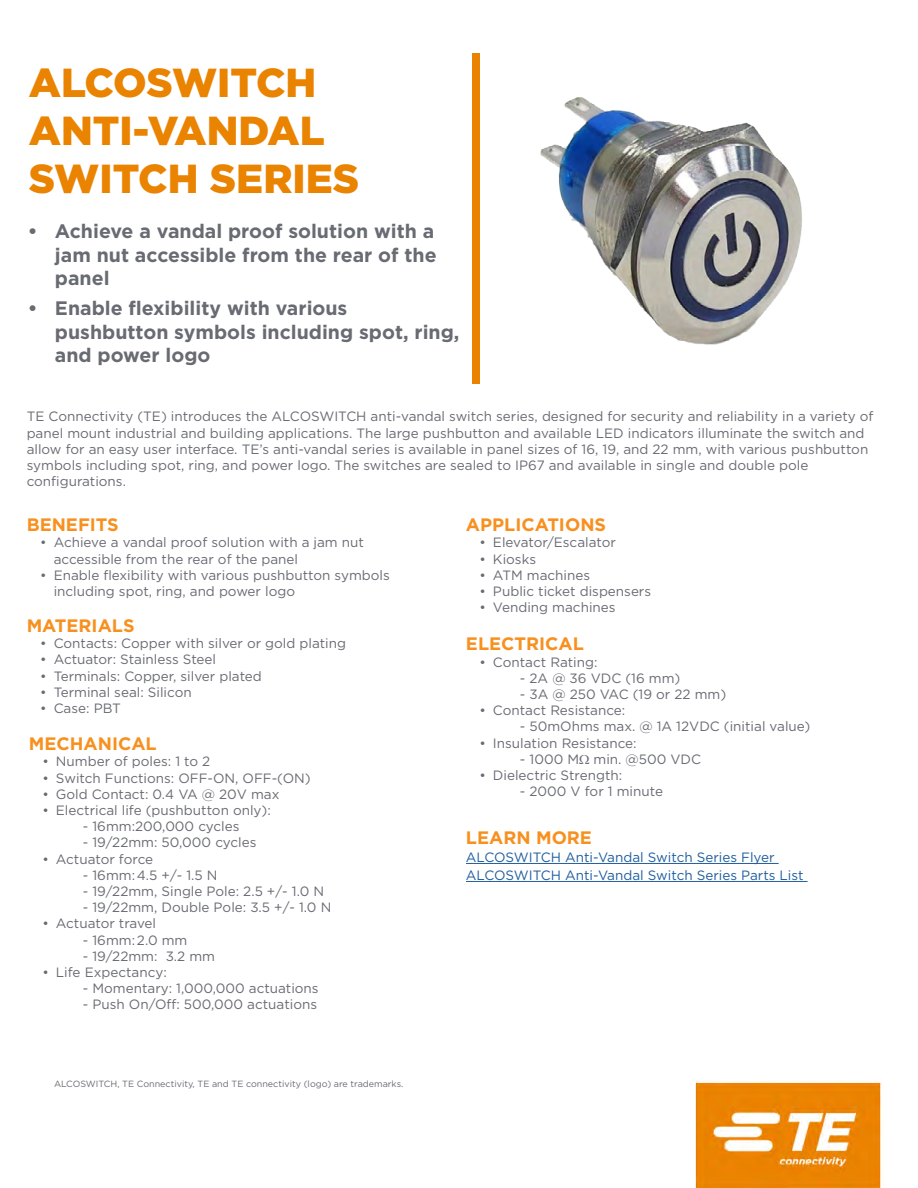
<style>
.page{position:relative;width:918px;height:1188px;background:#fff}
.page>*{position:absolute;margin:0;border:0;box-sizing:border-box;transform-origin:0 0}
.t1{font:900 40.5px/48px "Gotham";color:#e98300}
.t2{font:700 19.5px/23.4px "Gotham";color:#696b73}
.t3{font:700 18px "Gotham";color:#f7901e}
.t4{font:13.5px/16.2px "Gotham";color:#696b73}
.t5{font:13.5px/18px "Gotham";color:#215e9e}
.t6{font:9px "Gotham";color:#696b73}
</style>
<div class="page">
<img style="left:540px;top:97px;width:262px;height:248px">
<div style="left:472px;top:53px;width:8px;height:330px;background:#e98300"></div>
<img style="left:696px;top:1080px;width:185px;height:108px">
<hr style="left:466px;top:863px;width:313px;height:1px;background:#215e9e">
<hr style="left:466px;top:881px;width:342px;height:1px;background:#215e9e">
<h1 class="t1" style="left:29px;top:58px;width:332px">ALCOSWITCH<br>ANTI-VANDAL<br>SWITCH SERIES</h1>
<h2 class="t2" style="left:55px;top:220px;width:383px;text-indent:-27px">• Achieve a vandal proof solution with a jam nut accessible from the rear of the panel</h2>
<h2 class="t2" style="left:55px;top:297px;width:406px;text-indent:-27px">• Enable flexibility with various pushbutton symbols including spot, ring, and power logo</h2>
<p class="t4" style="left:27px;top:408px;width:848px">TE Connectivity (TE) introduces the ALCOSWITCH anti-vandal switch series, designed for security and reliability in a variety of panel mount industrial and building applications. The large pushbutton and available LED indicators illuminate the switch and allow for an easy user interface. TE’s anti-vandal series is available in panel sizes of 16, 19, and 22 mm, with various pushbutton symbols including spot, ring, and power logo. The switches are sealed to IP67 and available in single and double pole configurations.</p>
<h3 class="t3" style="left:27px;top:513px;width:94px">BENEFITS</h3>
<p class="t4" style="left:54px;top:534px;width:312px;text-indent:-13px">• Achieve a vandal proof solution with a jam nut accessible from the rear of the panel</p>
<p class="t4" style="left:54px;top:567px;width:338px;text-indent:-13px">• Enable flexibility with various pushbutton symbols including spot, ring, and power logo</p>
<h3 class="t3" style="left:466px;top:513px;width:142px">APPLICATIONS</h3>
<p class="t4" style="left:479px;top:534px;width:138px">• Elevator/Escalator</p>
<p class="t4" style="left:479px;top:550px;width:58px">• Kiosks</p>
<p class="t4" style="left:479px;top:567px;width:112px">• ATM machines</p>
<p class="t4" style="left:479px;top:583px;width:173px">• Public ticket dispensers</p>
<p class="t4" style="left:479px;top:599px;width:138px">• Vending machines</p>
<h3 class="t3" style="left:466px;top:632px;width:119px">ELECTRICAL</h3>
<p class="t4" style="left:479px;top:653px;width:120px">• Contact Rating:</p>
<p class="t4" style="left:520px;top:670px;width:162px">- 2A @ 36 VDC (16 mm)</p>
<p class="t4" style="left:520px;top:686px;width:208px">- 3A @ 250 VAC (19 or 22 mm)</p>
<p class="t4" style="left:479px;top:702px;width:147px">• Contact Resistance:</p>
<p class="t4" style="left:520px;top:718px;width:292px">- 50mOhms max. @ 1A 12VDC (initial value)</p>
<p class="t4" style="left:479px;top:734px;width:159px">• Insulation Resistance:</p>
<p class="t4" style="left:520px;top:751px;width:183px">- 1000 M min. @500 VDC</p>
<p class="t4" style="left:479px;top:767px;width:144px">• Dielectric Strength:</p>
<p class="t4" style="left:520px;top:783px;width:145px">- 2000 V for 1 minute</p>
<h3 class="t3" style="left:27px;top:614px;width:109px">MATERIALS</h3>
<p class="t4" style="left:40px;top:635px;width:307px">• Contacts: Copper with silver or gold plating</p>
<p class="t4" style="left:40px;top:651px;width:177px">• Actuator: Stainless Steel</p>
<p class="t4" style="left:40px;top:667px;width:223px">• Terminals: Copper, silver plated</p>
<p class="t4" style="left:40px;top:684px;width:153px">• Terminal seal: Silicon</p>
<p class="t4" style="left:40px;top:700px;width:82px">• Case: PBT</p>
<h3 class="t3" style="left:29px;top:732px;width:129px">MECHANICAL</h3>
<p class="t4" style="left:42px;top:753px;width:169px">• Number of poles: 1 to 2</p>
<p class="t4" style="left:42px;top:770px;width:270px">• Switch Functions: OFF-ON, OFF-(ON)</p>
<p class="t4" style="left:42px;top:786px;width:239px">• Gold Contact: 0.4 VA @ 20V max</p>
<p class="t4" style="left:42px;top:802px;width:230px">• Electrical life (pushbutton only):</p>
<p class="t4" style="left:83px;top:818px;width:158px">- 16mm:200,000 cycles</p>
<p class="t4" style="left:83px;top:834px;width:175px">- 19/22mm: 50,000 cycles</p>
<p class="t4" style="left:42px;top:851px;width:112px">• Actuator force</p>
<p class="t4" style="left:83px;top:867px;width:136px">- 16mm:4.5 +/- 1.5 N</p>
<p class="t4" style="left:83px;top:883px;width:243px">- 19/22mm, Single Pole: 2.5 +/- 1.0 N</p>
<p class="t4" style="left:83px;top:899px;width:250px">- 19/22mm, Double Pole: 3.5 +/- 1.0 N</p>
<p class="t4" style="left:42px;top:915px;width:115px">• Actuator travel</p>
<p class="t4" style="left:83px;top:932px;width:106px">- 16mm:2.0 mm</p>
<p class="t4" style="left:83px;top:948px;width:134px">- 19/22mm: 3.2 mm</p>
<p class="t4" style="left:42px;top:964px;width:126px">• Life Expectancy:</p>
<p class="t4" style="left:83px;top:980px;width:237px">- Momentary: 1,000,000 actuations</p>
<p class="t4" style="left:83px;top:996px;width:236px">- Push On/Off: 500,000 actuations</p>
<h3 class="t3" style="left:466px;top:825px;width:128px">LEARN MORE</h3>
<p class="t5" style="left:466px;top:848px;width:339px">ALCOSWITCH Anti-Vandal Switch Series Flyer<br>ALCOSWITCH Anti-Vandal Switch Series Parts List</p>
<p class="t6" style="left:54px;top:1078px;width:351px">ALCOSWITCH, TE Connectivity, TE and TE connectivity (logo) are trademarks.</p>
</div>
